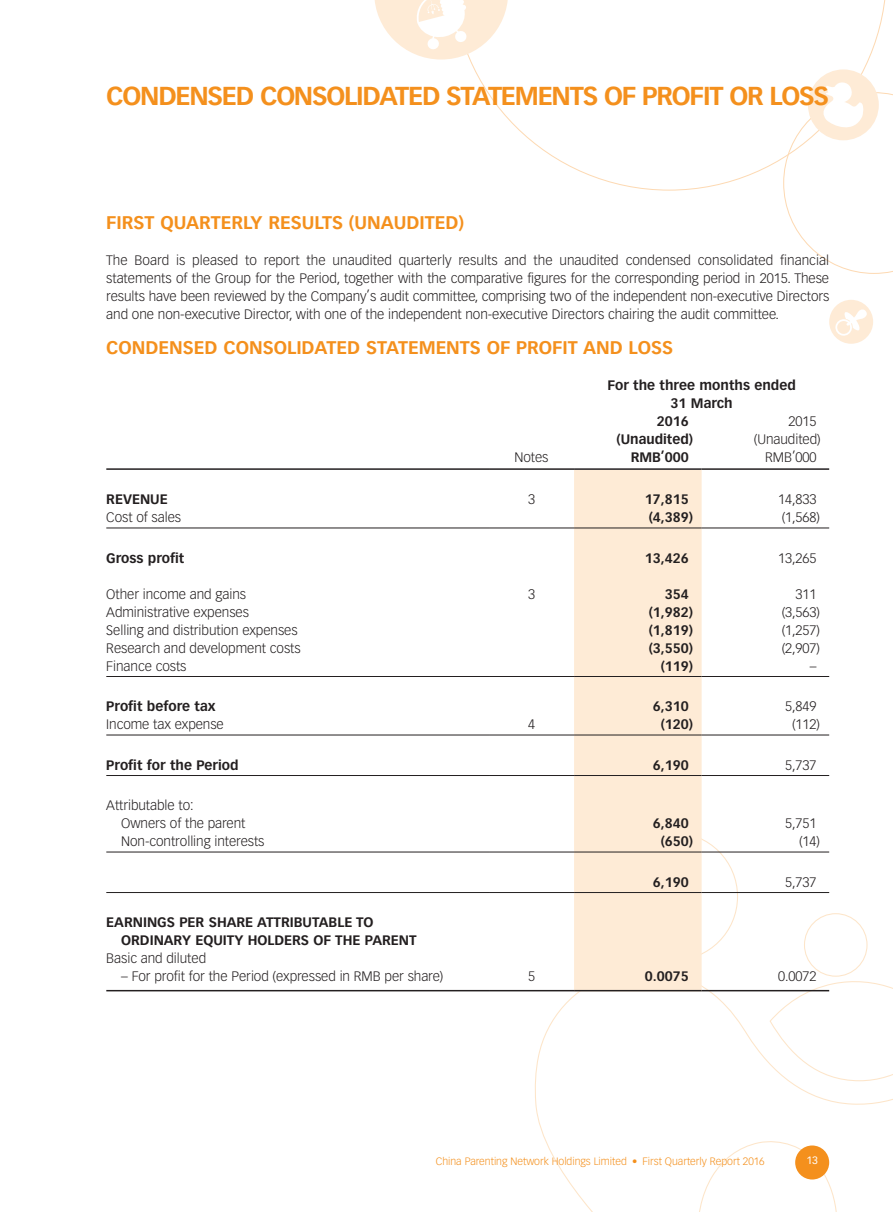
<style>
.page{position:relative;width:893px;height:1212px;background:#fff}
.page>*{position:absolute;margin:0;border:0;box-sizing:border-box;transform-origin:0 0}
.t1{font:700 25.5px "Vectora LT Std";letter-spacing:-.05em;color:#f4901d}
.Heading_1{font:700 18px "Vectora LT Std";color:#f4901d}
.Body_Text{font:300 13.5px/18px "Vectora LT Std";letter-spacing:-.005em;color:#231f20;text-align:justify}
.Body_Text-2{font:700 13.5px/18px "Vectora LT Std";color:#231f20}
.t2{font:300 10.5px "Vectora LT Std";letter-spacing:-.005em;color:#f4901d}
.t3{font:10.5px "Vectora LT Std";color:#fff}
</style>
<div class="page">
<svg style="left:535px;top:839px;width:358px;height:373px"></svg>
<div style="left:795px;top:1145px;width:34px;height:34px;background:#f4901d;border-radius:50%"></div>
<svg style="left:469px;top:0;width:417px;height:190px"></svg>
<div style="left:808px;top:69px;width:71px;height:71px;background:#feebd6;border-radius:50%"></div>
<div style="left:829px;top:300px;width:44px;height:44px;background:#feebd6;border-radius:50%"></div>
<svg style="left:374px;top:0;width:134px;height:60px"></svg>
<svg style="left:783px;top:80px;width:110px;height:194px"></svg>
<svg style="left:835px;top:309px;width:32px;height:27px"></svg>
<div style="left:574px;top:470px;width:128px;height:520px;background:#feebd6"></div>
<hr style="left:106px;top:468px;width:383px;height:2px;background:#231f20">
<hr style="left:489px;top:468px;width:85px;height:2px;background:#231f20">
<hr style="left:574px;top:468px;width:128px;height:2px;background:#231f20">
<hr style="left:702px;top:468px;width:127px;height:2px;background:#231f20">
<hr style="left:106px;top:528px;width:383px;height:1px;background:#231f20">
<hr style="left:489px;top:528px;width:85px;height:1px;background:#231f20">
<hr style="left:574px;top:528px;width:128px;height:1px;background:#231f20">
<hr style="left:702px;top:528px;width:127px;height:1px;background:#231f20">
<hr style="left:106px;top:676px;width:383px;height:1px;background:#231f20">
<hr style="left:489px;top:676px;width:85px;height:1px;background:#231f20">
<hr style="left:574px;top:676px;width:128px;height:1px;background:#231f20">
<hr style="left:702px;top:676px;width:127px;height:1px;background:#231f20">
<hr style="left:106px;top:735px;width:383px;height:1px;background:#231f20">
<hr style="left:489px;top:735px;width:85px;height:1px;background:#231f20">
<hr style="left:574px;top:735px;width:128px;height:1px;background:#231f20">
<hr style="left:702px;top:735px;width:127px;height:1px;background:#231f20">
<hr style="left:106px;top:775px;width:383px;height:1px;background:#231f20">
<hr style="left:489px;top:775px;width:85px;height:1px;background:#231f20">
<hr style="left:574px;top:775px;width:128px;height:1px;background:#231f20">
<hr style="left:702px;top:775px;width:127px;height:1px;background:#231f20">
<hr style="left:106px;top:852px;width:383px;height:1px;background:#231f20">
<hr style="left:489px;top:852px;width:85px;height:1px;background:#231f20">
<hr style="left:574px;top:852px;width:128px;height:1px;background:#231f20">
<hr style="left:702px;top:852px;width:127px;height:1px;background:#231f20">
<hr style="left:106px;top:892px;width:383px;height:1px;background:#231f20">
<hr style="left:489px;top:892px;width:85px;height:1px;background:#231f20">
<hr style="left:574px;top:892px;width:128px;height:1px;background:#231f20">
<hr style="left:702px;top:892px;width:127px;height:1px;background:#231f20">
<hr style="left:106px;top:990px;width:383px;height:1px;background:#231f20">
<hr style="left:489px;top:990px;width:85px;height:1px;background:#231f20">
<hr style="left:574px;top:990px;width:128px;height:1px;background:#231f20">
<hr style="left:702px;top:990px;width:127px;height:1px;background:#231f20">
<p class="t1" style="left:106px;top:81px;width:724px">CONDENSED CONSOLIDATED STATEMENTS OF PROFIT OR LOSS</p>
<p class="Heading_1" style="left:106px;top:211px;width:359px">FIRST QUARTERLY RESULTS (UNAUDITED)</p>
<p class="Body_Text" style="left:106px;top:251px;width:725px">The Board is pleased to report the unaudited quarterly results and the unaudited condensed consolidated financial statements of the Group for the Period, together with the comparative figures for the corresponding period in 2015. These results have been reviewed by the Company’s audit committee, comprising two of the independent non-executive Directors and one non-executive Director, with one of the independent non-executive Directors chairing the audit committee.</p>
<p class="Heading_1" style="left:106px;top:336px;width:568px">CONDENSED CONSOLIDATED STATEMENTS OF PROFIT AND LOSS</p>
<p class="Body_Text-2" style="left:607px;top:376px;width:190px">For the three months ended</p>
<p class="Body_Text-2" style="left:671px;top:394px;width:64px">31 March</p>
<p class="Body_Text-2" style="left:657px;top:412px;width:33px">2016</p>
<p class="Body_Text" style="left:788px;top:412px;width:29px">2015</p>
<p class="Body_Text-2" style="left:616px;top:430px;width:78px">(Unaudited)</p>
<p class="Body_Text" style="left:754px;top:430px;width:68px">(Unaudited)</p>
<p class="Body_Text" style="left:514px;top:448px;width:36px">Notes</p>
<p class="Body_Text-2" style="left:631px;top:448px;width:60px">RMB’000</p>
<p class="Body_Text" style="left:765px;top:448px;width:53px">RMB’000</p>
<p class="Body_Text-2" style="left:106px;top:490px;width:63px">REVENUE</p>
<p class="Body_Text" style="left:528px;top:490px;width:9px">3</p>
<p class="Body_Text-2" style="left:645px;top:490px;width:45px">17,815</p>
<p class="Body_Text" style="left:778px;top:490px;width:40px">14,833</p>
<p class="Body_Text" style="left:106px;top:508px;width:76px">Cost of sales</p>
<p class="Body_Text-2" style="left:649px;top:508px;width:46px">(4,389)</p>
<p class="Body_Text" style="left:782px;top:508px;width:40px">(1,568)</p>
<p class="Body_Text-2" style="left:106px;top:549px;width:80px">Gross profit</p>
<p class="Body_Text-2" style="left:645px;top:549px;width:45px">13,426</p>
<p class="Body_Text" style="left:778px;top:549px;width:40px">13,265</p>
<p class="Body_Text" style="left:106px;top:585px;width:141px">Other income and gains</p>
<p class="Body_Text" style="left:528px;top:585px;width:9px">3</p>
<p class="Body_Text-2" style="left:665px;top:585px;width:25px">354</p>
<p class="Body_Text" style="left:795px;top:585px;width:22px">311</p>
<p class="Body_Text" style="left:106px;top:603px;width:144px">Administrative expenses</p>
<p class="Body_Text-2" style="left:649px;top:603px;width:46px">(1,982)</p>
<p class="Body_Text" style="left:782px;top:603px;width:40px">(3,563)</p>
<p class="Body_Text" style="left:106px;top:621px;width:193px">Selling and distribution expenses</p>
<p class="Body_Text-2" style="left:649px;top:621px;width:46px">(1,819)</p>
<p class="Body_Text" style="left:782px;top:621px;width:40px">(1,257)</p>
<p class="Body_Text" style="left:106px;top:639px;width:196px">Research and development costs</p>
<p class="Body_Text-2" style="left:649px;top:639px;width:46px">(3,550)</p>
<p class="Body_Text" style="left:782px;top:639px;width:40px">(2,907)</p>
<p class="Body_Text" style="left:106px;top:657px;width:82px">Finance costs</p>
<p class="Body_Text-2" style="left:661px;top:657px;width:34px">(119)</p>
<p class="Body_Text" style="left:810px;top:657px;width:8px">–</p>
<p class="Body_Text-2" style="left:106px;top:697px;width:111px">Profit before tax</p>
<p class="Body_Text-2" style="left:653px;top:697px;width:37px">6,310</p>
<p class="Body_Text" style="left:785px;top:697px;width:33px">5,849</p>
<p class="Body_Text" style="left:106px;top:715px;width:119px">Income tax expense</p>
<p class="Body_Text" style="left:528px;top:715px;width:9px">4</p>
<p class="Body_Text-2" style="left:661px;top:715px;width:34px">(120)</p>
<p class="Body_Text" style="left:792px;top:715px;width:29px">(112)</p>
<p class="Body_Text-2" style="left:106px;top:756px;width:134px">Profit for the Period</p>
<p class="Body_Text-2" style="left:653px;top:756px;width:37px">6,190</p>
<p class="Body_Text" style="left:785px;top:756px;width:33px">5,737</p>
<p class="Body_Text" style="left:106px;top:796px;width:89px">Attributable to:</p>
<p class="Body_Text" style="left:121px;top:814px;width:126px">Owners of the parent</p>
<p class="Body_Text-2" style="left:653px;top:814px;width:37px">6,840</p>
<p class="Body_Text" style="left:785px;top:814px;width:33px">5,751</p>
<p class="Body_Text" style="left:121px;top:832px;width:145px">Non-controlling interests</p>
<p class="Body_Text-2" style="left:661px;top:832px;width:34px">(650)</p>
<p class="Body_Text" style="left:799px;top:832px;width:22px">(14)</p>
<p class="Body_Text-2" style="left:653px;top:873px;width:37px">6,190</p>
<p class="Body_Text" style="left:785px;top:873px;width:33px">5,737</p>
<p class="Body_Text-2" style="left:121px;top:913px;width:297px;text-indent:-15px">EARNINGS PER SHARE ATTRIBUTABLE TO<br>ORDINARY EQUITY HOLDERS OF THE PARENT</p>
<p class="Body_Text" style="left:106px;top:949px;width:101px">Basic and diluted</p>
<p class="Body_Text" style="left:121px;top:967px;width:324px">– For profit for the Period (expressed in RMB per share)</p>
<p class="Body_Text" style="left:528px;top:967px;width:9px">5</p>
<p class="Body_Text-2" style="left:645px;top:967px;width:45px">0.0075</p>
<p class="Body_Text" style="left:778px;top:967px;width:40px">0.0072</p>
<p class="t2" style="left:436px;top:1155px;width:330px">China Parenting Network Holdings Limited • First Quarterly Report 2016</p>
<p class="t3" style="left:806px;top:1154px;width:13px">13</p>
</div>
